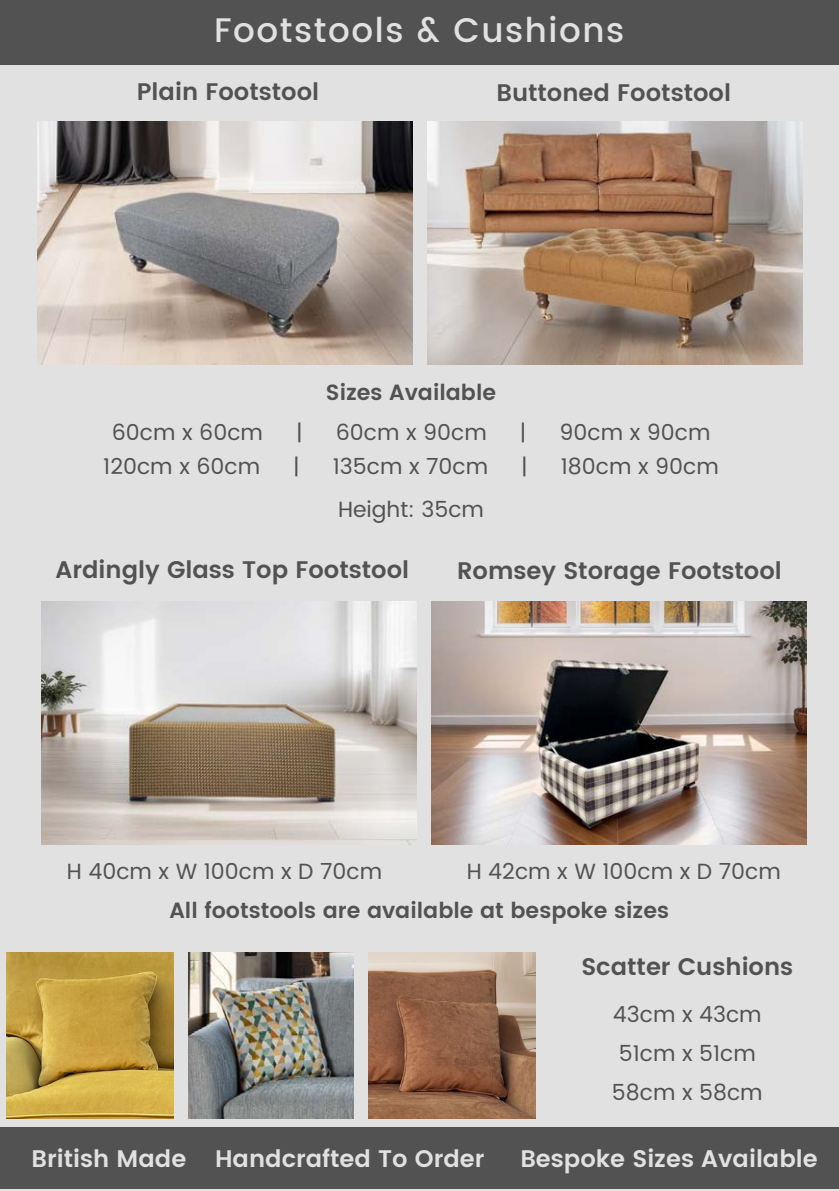
<style>
.page{position:relative;width:839px;height:1191px;background:#fff}
.page>*{position:absolute;margin:0;border:0;box-sizing:border-box;transform-origin:0 0}
.t1{font:500 34px "Poppins";letter-spacing:.045em;color:#e1e1e1}
.t2{font:600 24px "Poppins";color:#525252}
.t3{font:600 24px "Poppins";color:#e1e1e1}
.t4{font:22px "Poppins";color:#525252}
.t5{font:600 22px "Poppins";color:#525252}
</style>
<div class="page">
<div style="left:0;top:0;width:838px;height:1191px;background:#e1e1e1"></div>
<img style="left:7px;top:952px;width:166px;height:167px">
<img style="left:188px;top:952px;width:165px;height:167px">
<img style="left:368px;top:952px;width:167px;height:167px">
<img style="left:37px;top:121px;width:375px;height:243px">
<img style="left:427px;top:121px;width:375px;height:243px">
<div style="left:0;top:0;width:838px;height:64px;background:#525252"></div>
<img style="left:41px;top:602px;width:375px;height:243px">
<img style="left:431px;top:602px;width:375px;height:243px">
<div style="left:0;top:1127px;width:838px;height:62px;background:#525252"></div>
<h1 class="t1" style="left:214px;top:10px;width:411px">Footstools &amp; Cushions</h1>
<h2 class="t2" style="left:137px;top:78px;width:184px">Plain Footstool</h2>
<p class="t2" style="left:496px;top:79px;width:236px">Buttoned Footstool</p>
<p class="t5" style="left:326px;top:380px;width:172px">Sizes Available</p>
<h2 class="t4" style="left:112px;top:419px;width:153px">60cm x 60cm</h2>
<h2 class="t4" style="left:296px;top:419px;width:8px">|</h2>
<h2 class="t4" style="left:336px;top:419px;width:153px">60cm x 90cm</h2>
<h2 class="t4" style="left:520px;top:419px;width:8px">|</h2>
<h2 class="t4" style="left:559px;top:419px;width:152px">90cm x 90cm</h2>
<h2 class="t4" style="left:103px;top:454px;width:158px">120cm x 60cm</h2>
<h2 class="t4" style="left:293px;top:454px;width:8px">|</h2>
<h2 class="t4" style="left:333px;top:454px;width:157px">135cm x 70cm</h2>
<h2 class="t4" style="left:521px;top:454px;width:8px">|</h2>
<h2 class="t4" style="left:561px;top:454px;width:159px">180cm x 90cm</h2>
<h2 class="t4" style="left:338px;top:496px;width:147px">Height: 35cm</h2>
<p class="t2" style="left:55px;top:555px;width:355px">Ardingly Glass Top Footstool</p>
<h2 class="t2" style="left:457px;top:557px;width:326px">Romsey Storage Footstool</h2>
<h2 class="t4" style="left:67px;top:859px;width:317px">H 40cm x W 100cm x D 70cm</h2>
<p class="t4" style="left:466px;top:859px;width:315px">H 42cm x W 100cm x D 70cm</p>
<h2 class="t5" style="left:169px;top:898px;width:501px">All footstools are available at bespoke sizes</h2>
<h2 class="t2" style="left:581px;top:953px;width:213px">Scatter Cushions</h2>
<p class="t4" style="left:613px;top:1002px;width:150px">43cm x 43cm</p>
<p class="t4" style="left:618px;top:1041px;width:138px">51cm x 51cm</p>
<p class="t4" style="left:612px;top:1080px;width:152px">58cm x 58cm</p>
<p class="t3" style="left:32px;top:1145px;width:454px">British Made Handcrafted To Order</p>
<p class="t3" style="left:520px;top:1145px;width:299px">Bespoke Sizes Available</p>
</div>
